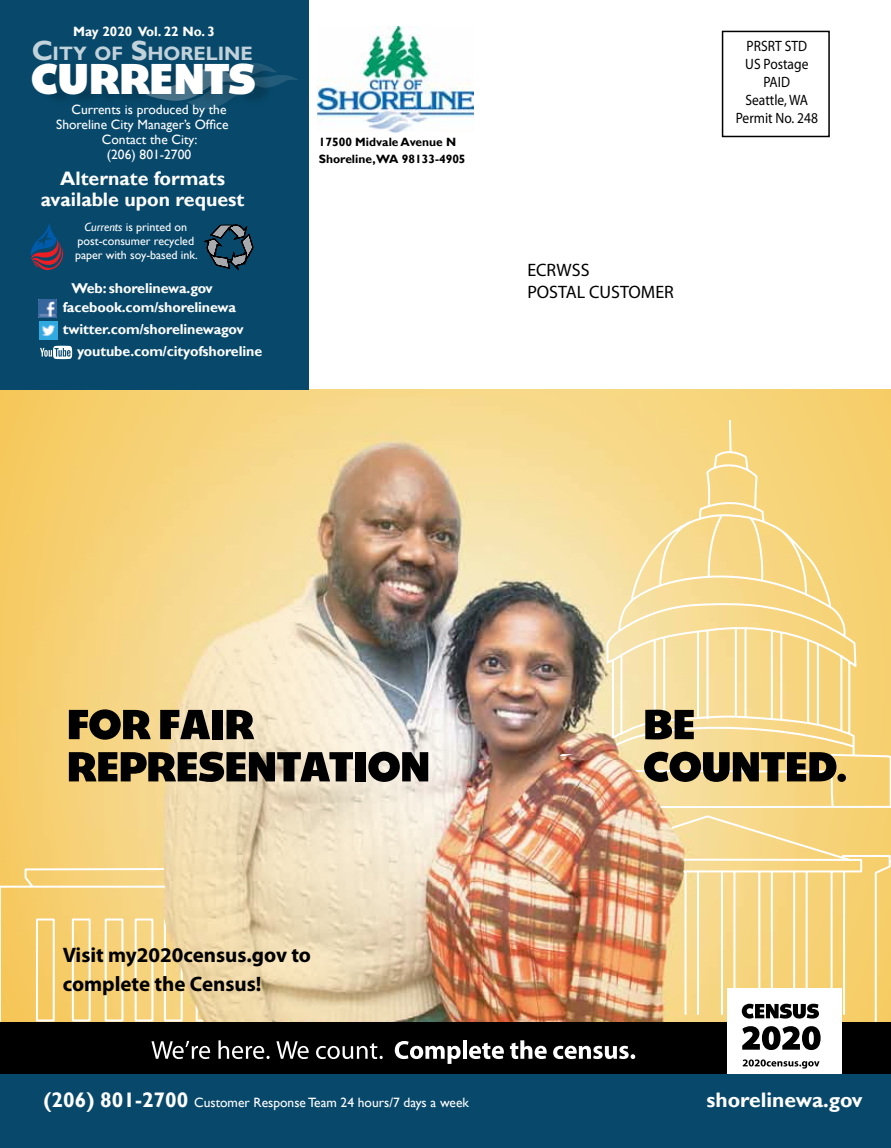
<style>
.page{position:relative;width:891px;height:1148px;background:#fff}
.page>*{position:absolute;margin:0;border:0;box-sizing:border-box;transform-origin:0 0}
.t1{font:41.85px "Dez Boulder Ego";color:#fff}
.t2{font:700 21px/28.5px "Myriad Pro";color:#000}
.t3{font:700 21px "Gill Sans";color:#fff}
.t4{font:700 19.5px/21px "Gill Sans";color:#fff;text-align:center}
.t5{font:700 19.35px "Gill Sans";color:#fff}
.t6{font:18px/21.6px "Myriad Pro";color:#000}
.t7{font:15px/18px "Myriad Pro";color:#000;text-align:center;scale:.9 1}
.t8{font:700 14.25px/18.5px "Gill Sans";letter-spacing:-.01em;color:#fff}
.t9{font:13.5px "Gill Sans";color:#fff}
.t10{font:700 13.5px "Gill Sans";color:#fff}
.t11{font:12px/13.8px "Gill Sans";letter-spacing:-.005em;color:#fff;text-align:center}
.t12{font:700 12px/16.5px "Gill Sans";color:#000}
.s1{font-size:27.6px}
.s2{font-style:italic}
.s3{font-weight:700;font-size:21px}
</style>
<div class="page">
<svg style="left:0;top:389px;width:891px;height:31px;background:#f3d27b"></svg>
<img style="left:0;top:420px;width:891px;height:601px">
<svg style="left:69px;top:709px;width:82px;height:30px;background:#4d4329"></svg>
<svg style="left:160px;top:710px;width:50px;height:29px"></svg>
<div style="left:212px;top:710px;width:11px;height:29px;background:#000"></div>
<svg style="left:227px;top:710px;width:27px;height:29px"></svg>
<svg style="left:69px;top:751px;width:284px;height:31px;background:#524b3b"></svg>
<div style="left:355px;top:752px;width:11px;height:29px;background:#000"></div>
<svg style="left:368px;top:751px;width:60px;height:31px;background:#4c4a46"></svg>
<svg style="left:645px;top:709px;width:49px;height:30px"></svg>
<svg style="left:644px;top:751px;width:192px;height:31px;background:#564d35"></svg>
<div style="left:837px;top:773px;width:9px;height:9px;background:#000;border-radius:50%"></div>
<div style="left:0;top:1021px;width:891px;height:62px;background:#000"></div>
<div style="left:727px;top:988px;width:115px;height:95px;background:#fff"></div>
<svg style="left:743px;top:1059px;width:77px;height:9px"></svg>
<svg style="left:742px;top:1003px;width:77px;height:15px"></svg>
<svg style="left:742px;top:1026px;width:79px;height:24px"></svg>
<svg style="left:151px;top:1040px;width:59px;height:19px"></svg>
<svg style="left:218px;top:1040px;width:52px;height:19px"></svg>
<svg style="left:276px;top:1041px;width:33px;height:18px"></svg>
<svg style="left:316px;top:1043px;width:67px;height:16px"></svg>
<svg style="left:395px;top:1041px;width:66px;height:22px"></svg>
<hr style="left:463px;top:1040px;width:4px;height:18px;background:#fff">
<svg style="left:469px;top:1042px;width:35px;height:17px"></svg>
<svg style="left:510px;top:1040px;width:37px;height:19px"></svg>
<svg style="left:553px;top:1045px;width:82px;height:14px"></svg>
<div style="left:0;top:0;width:309px;height:389px;background:#08496b"></div>
<div style="left:37px;top:61px;width:238px;height:46px;background:#074260"></div>
<svg style="left:143px;top:62px;width:155px;height:47px"></svg>
<svg style="left:31px;top:223px;width:32px;height:47px"></svg>
<svg style="left:203px;top:224px;width:51px;height:47px"></svg>
<img style="left:39px;top:299px;width:18px;height:19px">
<img style="left:39px;top:322px;width:18px;height:18px">
<svg style="left:40px;top:346px;width:32px;height:13px"></svg>
<img style="left:317px;top:27px;width:156px;height:105px">
<div style="left:722px;top:31px;width:108px;height:106px;border:2px solid #000"></div>
<div style="left:0;top:1074px;width:891px;height:74px;background:#08496b"></div>
<p class="t10" style="left:73px;top:24px;width:143px">May 2020 Vol. 22 No. 3</p>
<h3 class="t5" style="left:31px;top:42px;width:223px"><span class="s1">C</span>ITY OF <span class="s1">S</span>HORELINE</h3>
<h1 class="t1" style="left:31px;top:46px;width:226px">CURRENTS</h1>
<p class="t9" style="left:72px;top:101px;width:156px">Currents is produced by the</p>
<p class="t9" style="left:56px;top:116px;width:174px">Shoreline City Manager’s Office</p>
<p class="t9" style="left:102px;top:131px;width:97px">Contact the City:</p>
<p class="t9" style="left:107px;top:146px;width:86px">(206) 801-2700</p>
<h3 class="t4" style="left:41px;top:168px;width:205px">Alternate formats available upon request</h3>
<p class="t11" style="left:75px;top:220px;width:124px"><span class="s2">Currents</span> is printed on post-consumer recycled paper with soy-based ink.</p>
<p class="t8" style="left:63px;top:280px;width:175px;text-indent:9px">Web: shorelinewa.gov facebook.com/shorelinewa</p>
<p class="t8" style="left:77px;top:318px;width:187px;line-height:21.9px;text-indent:-14px">twitter.com/shorelinewagov youtube.com/cityofshoreline</p>
<p class="t12" style="left:319px;top:134px;width:148px">17500 Midvale Avenue N<br>Shoreline,WA 98133-4905</p>
<h3 class="t6" style="left:527px;top:259px;width:148px">ECRWSS<br>POSTAL CUSTOMER</h3>
<p class="t7" style="left:736px;top:37px;width:93px">PRSRT STD<br>US Postage<br>PAID<br>Seattle, WA<br>Permit No. 248</p>
<h2 class="t2" style="left:63px;top:940px;width:250px">Visit my2020census.gov to complete the Census!</h2>
<p class="t9" style="left:44px;top:1094px;width:427px"><span class="s3">(206) 801-2700</span> Customer Response Team 24 hours/7 days a week</p>
<h2 class="t3" style="left:707px;top:1087px;width:157px">shorelinewa.gov</h2>
</div>
